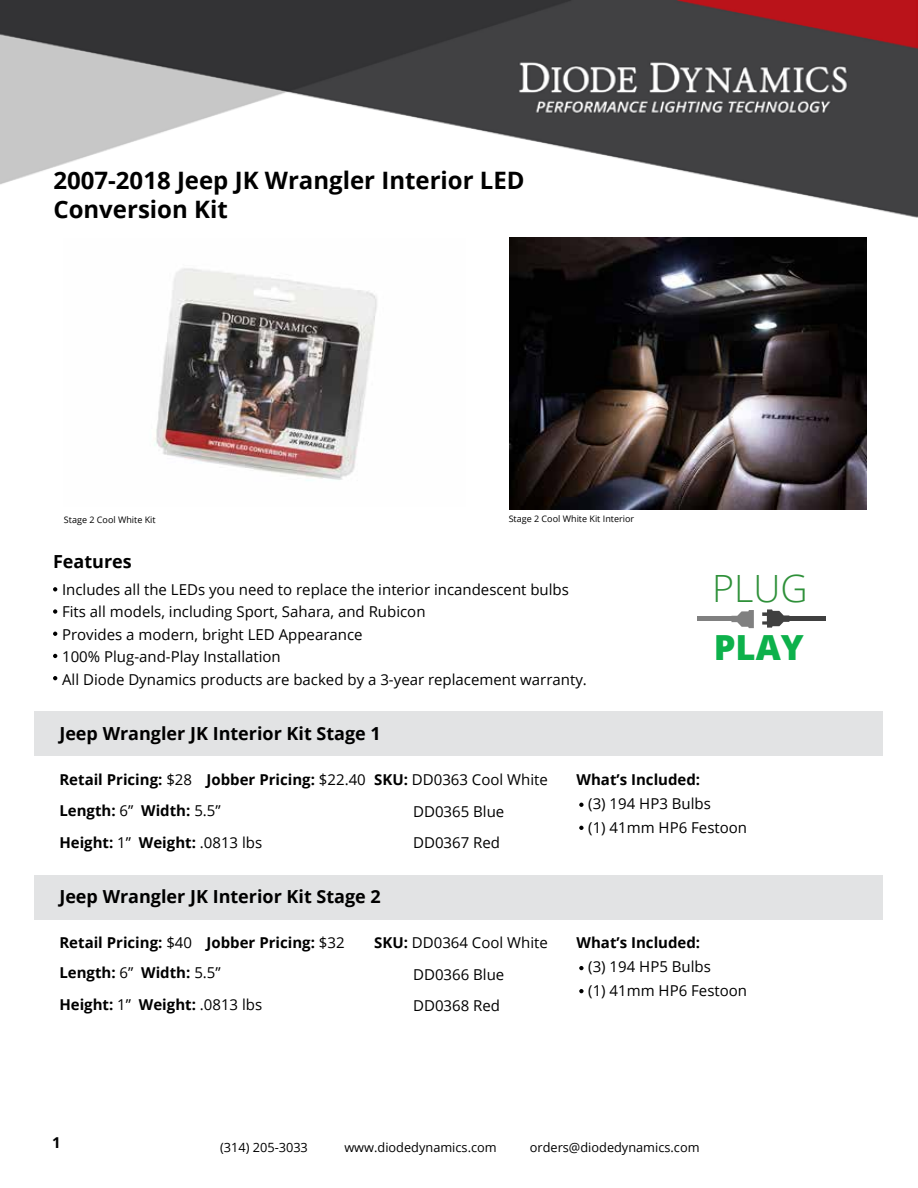
<style>
.page{position:relative;width:918px;height:1188px;background:#fff}
.page>*{position:absolute;margin:0;border:0;box-sizing:border-box;transform-origin:0 0}
.t1{font:300 37.65px "Open Sans";color:#2e9039}
.t2{font:800 34.65px "Open Sans";color:#0db14b}
.t3{font:700 24px/28.8px "Open Sans";color:#000}
.t4{font:700 18px "Open Sans";color:#000}
.t5{font:15px/22.5px "Open Sans";color:#000}
.t6{font:700 15px/31.5px "Open Sans";color:#000}
.t7{font:12.75px "Open Sans";color:#000}
.t8{font:9px "Open Sans";color:#000}
.s1{font-weight:400}
.s2{font-weight:700}
</style>
<div class="page">
<img style="left:154px;top:268px;width:223px;height:213px">
<img style="left:0;top:0;width:918px;height:218px">
<svg style="left:53px;top:587px;width:4px;height:4px"></svg>
<svg style="left:53px;top:609px;width:4px;height:5px"></svg>
<svg style="left:53px;top:632px;width:4px;height:4px"></svg>
<svg style="left:53px;top:654px;width:4px;height:4px"></svg>
<img style="left:510px;top:238px;width:356px;height:271px">
<svg style="left:53px;top:676px;width:4px;height:4px"></svg>
<div style="left:34px;top:711px;width:850px;height:45px;background:#e2e3e4"></div>
<div style="left:34px;top:875px;width:850px;height:45px;background:#e2e3e4"></div>
<svg style="left:579px;top:803px;width:5px;height:4px"></svg>
<svg style="left:579px;top:966px;width:5px;height:4px"></svg>
<svg style="left:579px;top:826px;width:5px;height:4px"></svg>
<svg style="left:579px;top:989px;width:5px;height:4px"></svg>
<svg style="left:762px;top:609px;width:27px;height:19px"></svg>
<svg style="left:731px;top:610px;width:23px;height:18px"></svg>
<hr style="left:698px;top:617px;width:38px;height:4px;background:#808080">
<div style="left:787px;top:616px;width:39px;height:5px;background:#404040"></div>
<h3 class="t3" style="left:53px;top:165px;width:473px">2007-2018 Jeep JK Wrangler Interior LED<br>Conversion Kit</h3>
<p class="t8" style="left:64px;top:513px;width:93px">Stage 2 Cool White Kit</p>
<p class="t8" style="left:509px;top:513px;width:127px">Stage 2 Cool White Kit Interior</p>
<p class="t4" style="left:53px;top:549px;width:80px">Features</p>
<p class="t5" style="left:62px;top:577px;width:526px">Includes all the LEDs you need to replace the interior incandescent bulbs Fits all models, including Sport, Sahara, and Rubicon<br>Provides a modern, bright LED Appearance<br>100% Plug-and-Play Installation<br>All Diode Dynamics products are backed by a 3-year replacement warranty.</p>
<p class="t4" style="left:59px;top:721px;width:323px">Jeep Wrangler JK Interior Kit Stage 1</p>
<h1 class="t1" style="left:712px;top:562px;width:97px">PLUG</h1>
<h2 class="t2" style="left:714px;top:621px;width:92px">PLAY</h2>
<p class="t6" style="left:59px;top:763px;width:134px">Retail Pricing: <span class="s1">$28</span></p>
<p class="t6" style="left:207px;top:763px;width:161px">Jobber Pricing: <span class="s1">$22.40</span></p>
<p class="t6" style="left:59px;top:795px;width:204px">Length: <span class="s1">6”</span> Width: <span class="s1">5.5”<br></span>Height: <span class="s1">1”</span> Weight: <span class="s1">.0813 lbs</span></p>
<p class="t5" style="left:374px;top:763px;width:175px;line-height:31.5px;text-align:center"><span class="s2">SKU:</span> DD0363 Cool White<br>DD0365 Blue<br>DD0367 Red</p>
<p class="t4" style="left:59px;top:884px;width:323px">Jeep Wrangler JK Interior Kit Stage 2</p>
<p class="t6" style="left:59px;top:927px;width:134px">Retail Pricing: <span class="s1">$40</span></p>
<p class="t6" style="left:207px;top:927px;width:140px">Jobber Pricing: <span class="s1">$32</span></p>
<p class="t6" style="left:59px;top:957px;width:204px">Length: <span class="s1">6”</span> Width: <span class="s1">5.5”<br></span>Height: <span class="s1">1”</span> Weight: <span class="s1">.0813 lbs</span></p>
<p class="t5" style="left:374px;top:927px;width:175px;line-height:31.5px;text-align:center"><span class="s2">SKU:</span> DD0364 Cool White<br>DD0366 Blue<br>DD0368 Red</p>
<p class="t6" style="left:577px;top:763px;width:125px">What’s Included:</p>
<p class="t5" style="left:588px;top:791px;width:160px;line-height:24px">(3) 194 HP3 Bulbs<br>(1) 41mm HP6 Festoon</p>
<p class="t6" style="left:577px;top:927px;width:125px">What’s Included:</p>
<p class="t5" style="left:588px;top:954px;width:160px;line-height:24px">(3) 194 HP5 Bulbs<br>(1) 41mm HP6 Festoon</p>
<p class="t6" style="left:52px;top:1127px;width:10px">1</p>
<p class="t7" style="left:220px;top:1139px;width:89px">(314) 205-3033</p>
<p class="t7" style="left:344px;top:1139px;width:154px">www.diodedynamics.com</p>
<p class="t7" style="left:530px;top:1139px;width:171px">orders@diodedynamics.com</p>
</div>
